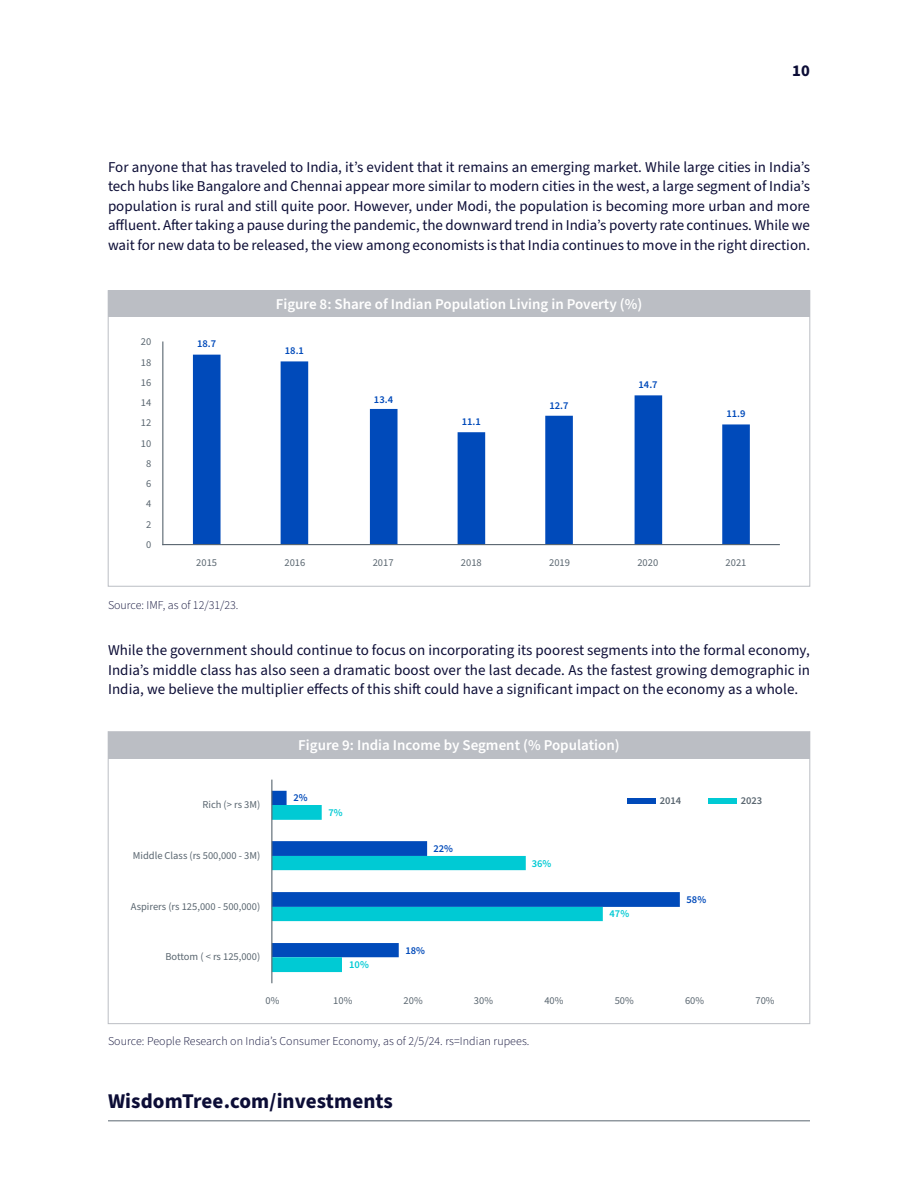
<style>
.page{position:relative;width:918px;height:1188px;background:#fff}
.page>*{position:absolute;margin:0;border:0;box-sizing:border-box;transform-origin:0 0}
.t1{font:700 21px "Source Sans Pro";letter-spacing:.005em;color:#0c0d36}
.t2{font:700 16.5px "Source Sans Pro";color:#0c0d36}
.t3{font:15px/19.5px "Source Sans Pro";color:#0c0d36;text-align:justify}
.t4{font:600 15px "Source Sans Pro";color:#fff}
.t5{font:300 12px "Source Sans Pro";letter-spacing:.005em;color:#0c0d36}
.t6{font:10.5px "Source Sans Pro";color:#5a6670}
.t7{font:600 10.5px "Source Sans Pro";color:#004aba}
.t8{font:600 10.5px "Source Sans Pro";color:#00cad4}
.t9{font:600 10.5px "Source Sans Pro";color:#5a6670}
</style>
<div class="page">
<hr style="left:108px;top:1121px;width:702px;height:1px;background:#5a6670">
<div style="left:108px;top:290px;width:702px;height:27px;background:#bbbec4"></div>
<div style="left:108px;top:732px;width:702px;height:27px;background:#bbbec4"></div>
<svg style="left:193px;top:355px;width:557px;height:189px"></svg>
<hr style="left:162px;top:544px;width:618px;height:1px;background:#5a6670">
<hr style="left:162px;top:342px;width:1px;height:203px;background:#5a6670">
<svg style="left:272px;top:791px;width:408px;height:116px"></svg>
<svg style="left:272px;top:805px;width:331px;height:167px"></svg>
<hr style="left:271px;top:780px;width:1px;height:203px;background:#5a6670">
<div style="left:627px;top:798px;width:29px;height:6px;background:#004aba"></div>
<div style="left:708px;top:798px;width:28px;height:6px;background:#00cad4"></div>
<p class="t2" style="left:792px;top:59px;width:19px">10</p>
<p class="t3" style="left:108px;top:158px;width:704px">For anyone that has traveled to India, it’s evident that it remains an emerging market. While large cities in India’s tech hubs like Bangalore and Chennai appear more similar to modern cities in the west, a large segment of India’s population is rural and still quite poor. However, under Modi, the population is becoming more urban and more affluent. After taking a pause during the pandemic, the downward trend in India’s poverty rate continues. While we wait for new data to be released, the view among economists is that India continues to move in the right direction.</p>
<p class="t6" style="left:141px;top:335px;width:12px">20</p>
<p class="t7" style="left:197px;top:337px;width:21px">18.7</p>
<p class="t6" style="left:141px;top:355px;width:12px">18</p>
<p class="t6" style="left:141px;top:396px;width:12px">14</p>
<p class="t6" style="left:141px;top:375px;width:12px">16</p>
<p class="t6" style="left:141px;top:416px;width:12px">12</p>
<p class="t6" style="left:141px;top:436px;width:12px">10</p>
<p class="t6" style="left:146px;top:456px;width:7px">8</p>
<p class="t6" style="left:146px;top:477px;width:7px">6</p>
<p class="t6" style="left:146px;top:497px;width:7px">4</p>
<p class="t6" style="left:146px;top:517px;width:7px">2</p>
<p class="t6" style="left:146px;top:537px;width:7px">0</p>
<p class="t4" style="left:276px;top:294px;width:368px">Figure 8: Share of Indian Population Living in Poverty (%)</p>
<p class="t7" style="left:285px;top:344px;width:21px">18.1</p>
<p class="t7" style="left:374px;top:393px;width:21px">13.4</p>
<p class="t7" style="left:462px;top:414px;width:21px">11.1</p>
<p class="t7" style="left:549px;top:398px;width:21px">12.7</p>
<p class="t7" style="left:639px;top:378px;width:21px">14.7</p>
<p class="t7" style="left:727px;top:407px;width:21px">11.9</p>
<p class="t6" style="left:196px;top:555px;width:22px">2015</p>
<p class="t6" style="left:285px;top:555px;width:22px">2016</p>
<p class="t6" style="left:373px;top:555px;width:22px">2017</p>
<p class="t6" style="left:461px;top:555px;width:22px">2018</p>
<p class="t6" style="left:549px;top:555px;width:22px">2019</p>
<p class="t6" style="left:637px;top:555px;width:22px">2020</p>
<p class="t6" style="left:726px;top:555px;width:22px">2021</p>
<p class="t5" style="left:108px;top:597px;width:132px">Source: IMF, as of 12/31/23.</p>
<p class="t3" style="left:108px;top:641px;width:704px">While the government should continue to focus on incorporating its poorest segments into the formal economy, India’s middle class has also seen a dramatic boost over the last decade. As the fastest growing demographic in India, we believe the multiplier effects of this shift could have a significant impact on the economy as a whole.</p>
<p class="t4" style="left:298px;top:735px;width:323px">Figure 9: India Income by Segment (% Population)</p>
<p class="t6" style="left:202px;top:797px;width:59px">Rich (&gt; rs 3M)</p>
<p class="t7" style="left:293px;top:791px;width:16px">2%</p>
<p class="t8" style="left:328px;top:806px;width:16px">7%</p>
<p class="t9" style="left:660px;top:794px;width:23px">2014</p>
<p class="t9" style="left:741px;top:794px;width:23px">2023</p>
<p class="t6" style="left:133px;top:848px;width:129px">Middle Class (rs 500,000 - 3M)</p>
<p class="t7" style="left:433px;top:842px;width:21px">22%</p>
<p class="t8" style="left:532px;top:856px;width:21px">36%</p>
<p class="t6" style="left:131px;top:899px;width:131px">Aspirers (rs 125,000 - 500,000)</p>
<p class="t8" style="left:610px;top:907px;width:21px">47%</p>
<p class="t7" style="left:687px;top:892px;width:21px">58%</p>
<p class="t6" style="left:165px;top:950px;width:96px">Bottom ( &lt; rs 125,000)</p>
<p class="t8" style="left:349px;top:958px;width:21px">10%</p>
<p class="t7" style="left:405px;top:943px;width:21px">18%</p>
<p class="t6" style="left:265px;top:993px;width:15px">0%</p>
<p class="t6" style="left:333px;top:993px;width:21px">10%</p>
<p class="t6" style="left:404px;top:993px;width:21px">20%</p>
<p class="t6" style="left:474px;top:993px;width:21px">30%</p>
<p class="t6" style="left:544px;top:993px;width:21px">40%</p>
<p class="t6" style="left:615px;top:993px;width:21px">50%</p>
<p class="t6" style="left:685px;top:993px;width:21px">60%</p>
<p class="t6" style="left:755px;top:993px;width:21px">70%</p>
<p class="t5" style="left:108px;top:1033px;width:423px">Source: People Research on India’s Consumer Economy, as of 2/5/24. rs=Indian rupees.</p>
<h1 class="t1" style="left:108px;top:1086px;width:286px">WisdomTree.com/investments</h1>
</div>
